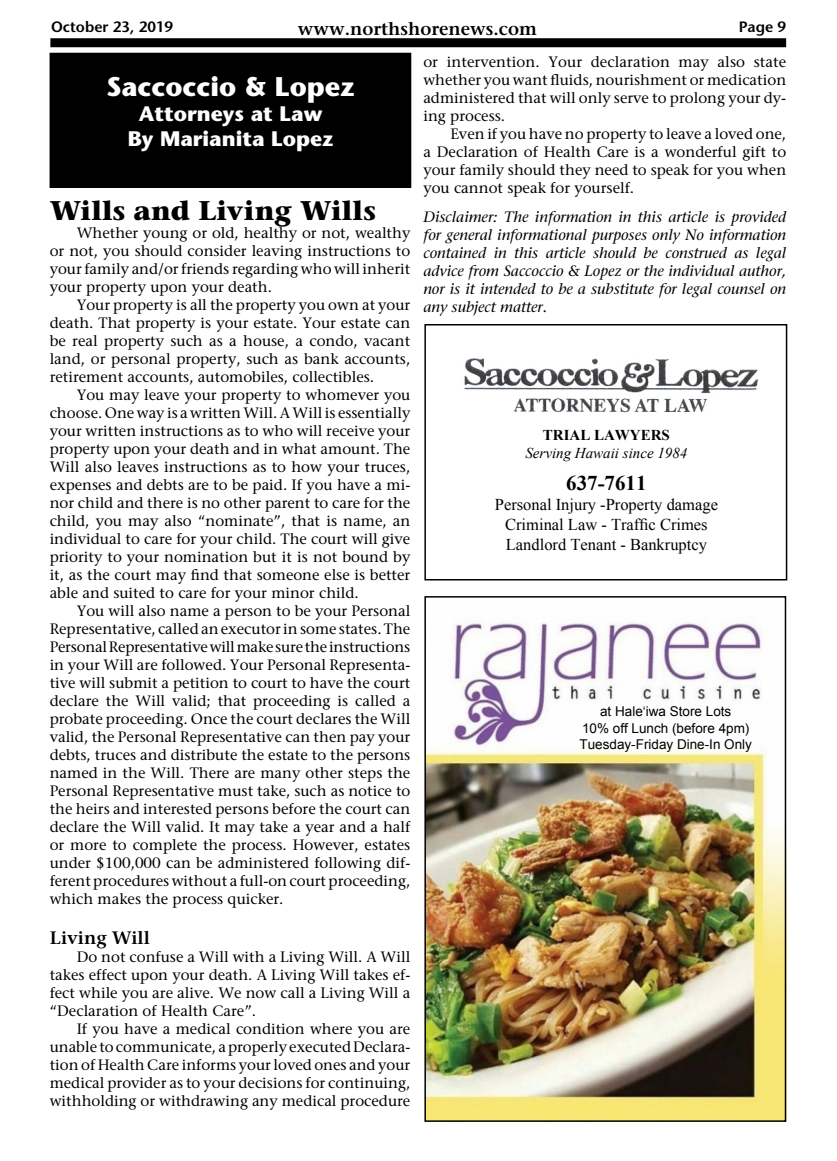
<style>
.page{position:relative;width:837px;height:1161px;background:#fff}
.page>*{position:absolute;margin:0;border:0;box-sizing:border-box;transform-origin:0 0}
.t1{font:700 27px "Stone Serif";letter-spacing:.005em;color:#000}
.t2{font:700 27px "Stone Sans";color:#fff}
.t3{font:700 21px/25.2px "Stone Sans";color:#fff;text-align:center}
.t4{font:700 21px "Times New Roman";color:#000}
.t5{font:600 18px "Stone Serif";color:#000}
.t6{font:16.5px/19.8px "Times New Roman";color:#000;text-align:center}
.t7{font:15px/18px "Stone Serif";color:#000;text-align:justify}
.t8{font:italic 15px/18px "Stone Serif";color:#000;text-align:justify}
.t9{font:italic 15px "Times New Roman";color:#000}
.t10{font:600 15px "Stone Sans";color:#000}
.t11{font:700 15px "Times New Roman";color:#000}
.t12{font:13.5px/16.2px "Arial";color:#000;text-align:center}
</style>
<div class="page">
<div style="left:50px;top:38px;width:736px;height:9px;background:#000"></div>
<div style="left:50px;top:53px;width:361px;height:134px;background:#000"></div>
<div style="left:50px;top:53px;width:361px;height:135px;border:1px solid #000"></div>
<img style="left:464px;top:358px;width:295px;height:55px">
<div style="left:424px;top:324px;width:363px;height:256px;border:2px solid #000"></div>
<img style="left:427px;top:622px;width:356px;height:497px">
<div style="left:424px;top:596px;width:362px;height:526px;border:2px solid #000"></div>
<p class="t10" style="left:51px;top:18px;width:124px">October 23, 2019</p>
<p class="t5" style="left:298px;top:17px;width:241px">www.northshorenews.com</p>
<p class="t10" style="left:739px;top:18px;width:49px">Page 9</p>
<h1 class="t2" style="left:106px;top:69px;width:250px">Saccoccio &amp; Lopez</h1>
<h2 class="t3" style="left:128px;top:101px;width:207px">Attorneys at Law<br>By Marianita Lopez</h2>
<h1 class="t1" style="left:50px;top:193px;width:328px">Wills and Living Wills</h1>
<p class="t7" style="left:50px;top:224px;width:362px;text-indent:27px">Whether young or old, healthy or not, wealthy or not, you should consider leaving instructions to your family and/or friends regarding who will inherit your property upon your death.</p>
<p class="t7" style="left:50px;top:296px;width:362px;text-indent:27px">Your property is all the property you own at your death. That property is your estate. Your estate can be real property such as a house, a condo, vacant land, or personal property, such as bank accounts, retirement accounts, automobiles, collectibles.</p>
<p class="t7" style="left:50px;top:386px;width:362px;text-indent:27px">You may leave your property to whomever you choose. One way is a written Will. A Will is essentially your written instructions as to who will receive your property upon your death and in what amount. The Will also leaves instructions as to how your truces, expenses and debts are to be paid. If you have a mi&shy;nor child and there is no other parent to care for the child, you may also “nominate”, that is name, an individual to care for your child. The court will give priority to your nomination but it is not bound by it, as the court may find that someone else is better able and suited to care for your minor child.</p>
<p class="t7" style="left:50px;top:602px;width:362px;text-indent:27px">You will also name a person to be your Personal Representative, called an executor in some states. The Personal Representative will make sure the instructions in your Will are followed. Your Personal Representa&shy;tive will submit a petition to court to have the court declare the Will valid; that proceeding is called a probate proceeding. Once the court declares the Will valid, the Personal Representative can then pay your debts, truces and distribute the estate to the persons named in the Will. There are many other steps the Personal Representative must take, such as notice to the heirs and interested persons before the court can declare the Will valid. It may take a year and a half or more to complete the process. However, estates under $100,000 can be administered following dif&shy;ferent procedures without a full-on court proceeding, which makes the process quicker.</p>
<p class="t5" style="left:50px;top:926px;width:102px">Living Will</p>
<p class="t7" style="left:50px;top:947px;width:362px;text-indent:27px">Do not confuse a Will with a Living Will. A Will takes effect upon your death. A Living Will takes ef&shy;fect while you are alive. We now call a Living Will a “Declaration of Health Care”.</p>
<p class="t7" style="left:50px;top:1019px;width:362px;text-indent:27px">If you have a medical condition where you are unable to communicate, a properly executed Declara&shy;tion of Health Care informs your loved ones and your medical provider as to your decisions for continuing, withholding or withdrawing any medical procedure</p>
<p class="t7" style="left:423px;top:53px;width:364px">or intervention. Your declaration may also state whether you want fluids, nourishment or medication administered that will only serve to prolong your dy&shy;ing process.</p>
<p class="t7" style="left:423px;top:125px;width:364px;text-indent:27px">Even if you have no property to leave a loved one, a Declaration of Health Care is a wonderful gift to your family should they need to speak for you when you cannot speak for yourself.</p>
<p class="t8" style="left:423px;top:208px;width:364px">Disclaimer: The information in this article is provided for general informational purposes only No information contained in this article should be construed as legal advice from Saccoccio &amp; Lopez or the individual author, nor is it intended to be a substitute for legal counsel on any subject matter.</p>
<p class="t11" style="left:543px;top:425px;width:129px">TRIAL LAWYERS</p>
<p class="t9" style="left:525px;top:443px;width:164px">Serving Hawaii since 1984</p>
<h2 class="t4" style="left:566px;top:469px;width:82px">637-7611</h2>
<p class="t6" style="left:495px;top:494px;width:225px">Personal Injury -Property damage<br>Criminal Law - Traffic Crimes<br>Landlord Tenant - Bankruptcy</p>
<p class="t12" style="left:579px;top:704px;width:174px">at Hale‘iwa Store Lots<br>10% off Lunch (before 4pm)<br>Tuesday-Friday Dine-In Only</p>
</div>
